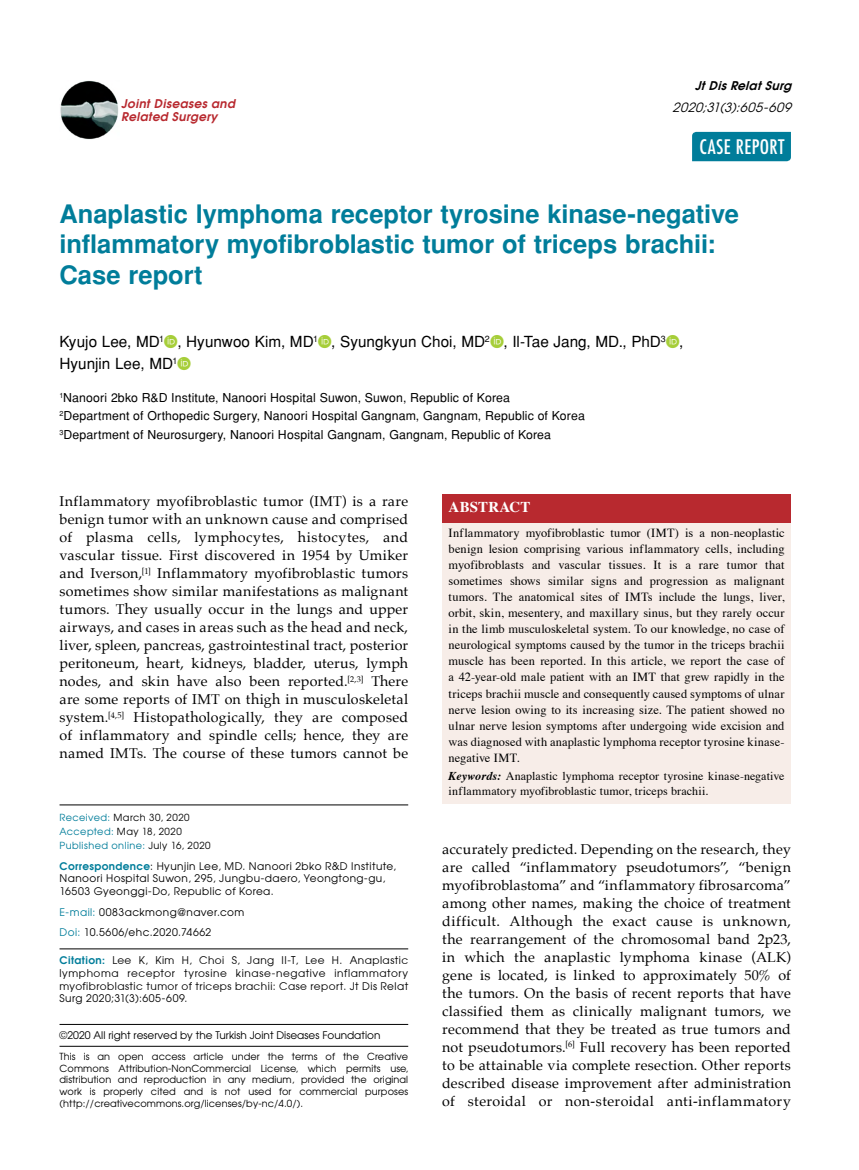
<style>
.page{position:relative;width:859px;height:1170px;background:#fff}
.page>*{position:absolute;margin:0;border:0;box-sizing:border-box;transform-origin:0 0}
.t1{font:700 25.5px/30.6px "Helvetica Tr";letter-spacing:-.005em;color:#007d9a}
.t2{font:500 condensed 19.5px "Futura";letter-spacing:.02em;color:#fff}
.t3{font:15.3px/21.3px "Helvetica Normal Tr";color:#000}
.t4{font:700 15px "Times";letter-spacing:.01em;color:#fff}
.t5{font:14.25px/18px "Palatino";letter-spacing:.02em;color:#000;text-align:justify}
.t6{font:italic 12.75px "Avant Garde Tr";color:#000}
.t7{font:12.45px/16px "Times";letter-spacing:.005em;color:#000;text-align:justify}
.t8{font:12.3px/18.3px "Helvetica Normal Tr";letter-spacing:.01em;color:#000}
.t9{font:12px/14.4px "Times";letter-spacing:.005em;color:#000}
.t10{font:12px/13.5px "Avant Garde Bold Italic Tr";letter-spacing:.03em;color:#b8292f}
.t11{font:italic 12px "Avant Garde Bold Tr";color:#000}
.t12{font:10.5px/12.3px "Avant Garde Tr";letter-spacing:.04em;color:#000}
.t13{font:10.5px/12.6px "Avant Garde";letter-spacing:.04em;color:#000;text-align:justify}
.t14{font:10.5px "Avant Garde Tr";color:#000}
.t15{font:9.75px/11.7px "Avant Garde Tr";letter-spacing:.01em;color:#000;text-align:justify}
.t16{font:9.75px/14.4px "Avant Garde Tr";letter-spacing:.045em;color:#007d9a}
.s1{color:#000}
.s2{font-family:"Avant Garde Bold Tr";color:#007d9a}
.s3{color:#007d9a}
.s4{font-family:"Avant Garde Tr"}
.s5{font-weight:700;font-style:italic}
</style>
<div class="page">
<img style="left:60px;top:81px;width:59px;height:58px">
<div style="left:692px;top:132px;width:99px;height:29px;background:#007d9a"></div>
<hr style="left:60px;top:948px;width:348px;height:1px;background:#000">
<hr style="left:60px;top:804px;width:348px;height:1px;background:#000">
<div style="left:442px;top:521px;width:349px;height:282px;background:#f7ede8"></div>
<div style="left:442px;top:494px;width:349px;height:29px;background:#b8292f"></div>
<hr style="left:60px;top:1045px;width:348px;height:1px;background:#000">
<hr style="left:60px;top:1024px;width:348px;height:1px;background:#000">
<p class="t10" style="left:121px;top:96px;width:115px">Joint Diseases and<br>Related Surgery</p>
<p class="t11" style="left:695px;top:77px;width:102px">JtDisRelatSurg</p>
<p class="t6" style="left:672px;top:99px;width:124px">2020;31(3):605-609</p>
<h2 class="t2" style="left:699px;top:135px;width:87px">CASE REPORT</h2>
<h1 class="t1" style="left:60px;top:198px;width:681px">Anaplastic lymphoma receptor tyrosine kinase-negative inflammatory myofibroblastic tumor of triceps brachii:<br>Case report</h1>
<p class="t3" style="left:60px;top:331px;width:625px">Kyujo Lee, MD<sup>1</sup> , Hyunwoo Kim, MD<sup>1</sup> , Syungkyun Choi, MD<sup>2</sup> , Il-Tae Jang, MD., PhD<sup>3</sup> ,<br>Hyunjin Lee, MD<sup>1</sup></p>
<p class="t8" style="left:60px;top:388px;width:527px"><sup>1</sup>Nanoori 2bko R&amp;D Institute, Nanoori Hospital Suwon, Suwon, Republic of Korea<br><sup>2</sup>Department of Orthopedic Surgery, Nanoori Hospital Gangnam, Gangnam, Republic of Korea<br><sup>3</sup>Department of Neurosurgery, Nanoori Hospital Gangnam, Gangnam, Republic of Korea</p>
<p class="t5" style="left:60px;top:492px;width:350px">Inflammatory myofibroblastic tumor (IMT) is a rare benign tumor with an unknown cause and comprised of plasma cells, lymphocytes, histocytes, and vascular tissue. First discovered in 1954 by Umiker and Iverson,<sup>[1]</sup> Inflammatory myofibroblastic tumors sometimes show similar manifestations as malignant tumors. They usually occur in the lungs and upper airways, and cases in areas such as the head and neck, liver, spleen, pancreas, gastrointestinal tract, posterior peritoneum, heart, kidneys, bladder, uterus, lymph nodes, and skin have also been reported.<sup>[2,3]</sup> There are some reports of IMT on thigh in musculoskeletal system.<sup>[4,5]</sup> Histopathologically, they are composed of inflammatory and spindle cells; hence, they are named IMTs. The course of these tumors cannot be</p>
<p class="t16" style="left:60px;top:809px;width:153px">Received: <span class="s1">March 30, 2020<br></span>Accepted: <span class="s1">May 18, 2020<br></span>Published online: <span class="s1">July 16, 2020</span></p>
<p class="t12" style="left:60px;top:860px;width:338px"><span class="s2">Correspondence</span>: Hyunjin Lee, MD. Nanoori 2bko R&amp;D Institute,<br>Nanoori Hospital Suwon, 295, Jungbu-daero, Yeongtong-gu,<br>16503 Gyeonggi-Do, Republic of Korea.</p>
<p class="t12" style="left:60px;top:901px;width:186px;line-height:20.9px"><span class="s3">E-mail:</span> 0083ackmong@naver.com<br><span class="s3">Doi:</span> 10.5606/ehc.2020.74662</p>
<p class="t13" style="left:60px;top:954px;width:350px"><span class="s2">Citation:</span> Lee K, Kim H, Choi S, Jang II-T, Lee H. Anaplastic lymphoma receptor tyrosine kinase-negative inflammatory myofibroblastic tumor of triceps brachii: Case report<span class="s4">. Jt Dis Relat</span></p>
<p class="t12" style="left:60px;top:992px;width:129px">Surg 2020;31(3):605-609.</p>
<p class="t14" style="left:60px;top:1028px;width:322px">©2020 All right reserved by the Turkish Joint Diseases Foundation</p>
<p class="t15" style="left:60px;top:1050px;width:350px">This is an open access article under the terms of the Creative Commons Attribution-NonCommercial License, which permits use, distribution and reproduction in any medium, provided the original work is properly cited and is not used for commercial purposes (http://creativecommons.org/licenses/by-nc/4.0/).</p>
<p class="t4" style="left:449px;top:492px;width:83px">ABSTRACT</p>
<p class="t7" style="left:449px;top:523px;width:337px">Inflammatory myofibroblastic tumor (IMT) is a non-neoplastic benign lesion comprising various inflammatory cells, including myofibroblasts and vascular tissues. It is a rare tumor that sometimes shows similar signs and progression as malignant tumors. The anatomical sites of IMTs include the lungs, liver, orbit, skin, mesentery, and maxillary sinus, but they rarely occur in the limb musculoskeletal system. To our knowledge, no case of neurological symptoms caused by the tumor in the triceps brachii muscle has been reported. In this article, we report the case of a 42-year-old male patient with an IMT that grew rapidly in the triceps brachii muscle and consequently caused symptoms of ulnar nerve lesion owing to its increasing size. The patient showed no ulnar nerve lesion symptoms after undergoing wide excision and was diagnosed with anaplastic lymphoma receptor tyrosine kinase&shy;negative IMT.</p>
<p class="t9" style="left:449px;top:768px;width:337px"><span class="s5">Keywords:</span> Anaplastic lymphoma receptor tyrosine kinase-negative inflammatory myofibroblastic tumor, triceps brachii.</p>
<p class="t5" style="left:442px;top:840px;width:350px">accurately predicted. Depending on the research, they are called “inflammatory pseudotumors”, “benign myofibroblastoma” and “inflammatory fibrosarcoma” among other names, making the choice of treatment difficult. Although the exact cause is unknown, the rearrangement of the chromosomal band 2p23, in which the anaplastic lymphoma kinase (ALK) gene is located, is linked to approximately 50% of the tumors. On the basis of recent reports that have classified them as clinically malignant tumors, we recommend that they be treated as true tumors and not pseudotumors.<sup>[6]</sup> Full recovery has been reported to be attainable via complete resection. Other reports described disease improvement after administration of steroidal or non-steroidal anti-inflammatory</p>
</div>
